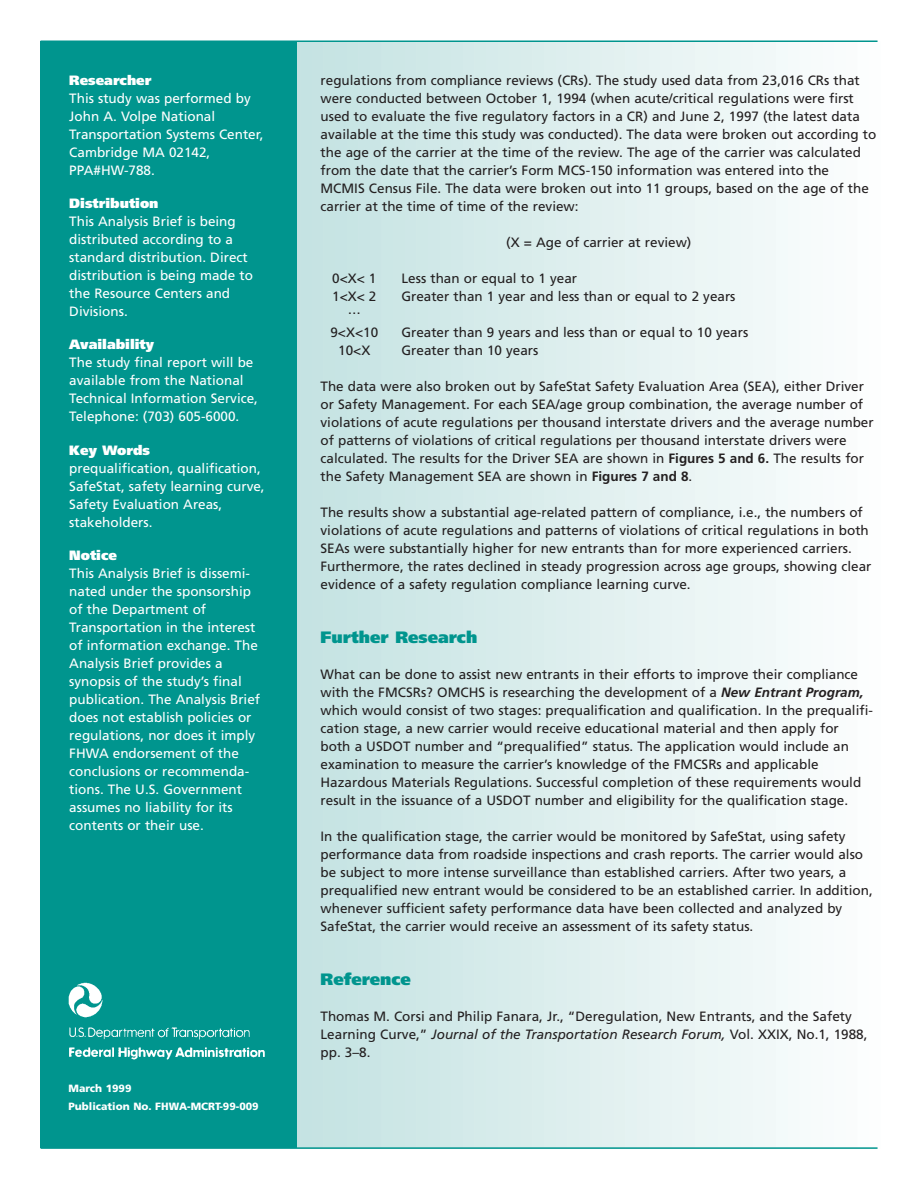
<style>
.page{position:relative;width:918px;height:1188px;background:#fff}
.page>*{position:absolute;margin:0;border:0;box-sizing:border-box;transform-origin:0 0}
.t1{font:900 16.5px "Frutiger";color:#00958e}
.t2{font:13.5px/18px "Frutiger";color:#231f20}
.t3{font:13.5px/18px "Frutiger";color:#fff}
.t4{font:900 13.5px "Frutiger";color:#fff}
.t5{font:900 10.5px/18px "Frutiger";color:#fff}
.s1{font-weight:700}
.s2{font-weight:700;font-style:italic}
.s3{font-style:italic}
</style>
<div class="page">
<div style="left:290px;top:41px;width:13px;height:1107px;background:#c4e2e1"></div>
<div style="left:298px;top:41px;width:16px;height:1107px;background:#c5e3e3"></div>
<div style="left:310px;top:41px;width:16px;height:1107px;background:#c6e3e3"></div>
<div style="left:321px;top:41px;width:17px;height:1107px;background:#c7e4e3"></div>
<div style="left:333px;top:41px;width:16px;height:1107px;background:#c7e4e4"></div>
<div style="left:344px;top:41px;width:17px;height:1107px;background:#c8e5e4"></div>
<div style="left:356px;top:41px;width:16px;height:1107px;background:#c9e5e5"></div>
<div style="left:368px;top:41px;width:16px;height:1107px;background:#cae5e5"></div>
<div style="left:379px;top:41px;width:17px;height:1107px;background:#cce7e6"></div>
<div style="left:391px;top:41px;width:16px;height:1107px;background:#cde7e6"></div>
<div style="left:402px;top:41px;width:17px;height:1107px;background:#cee7e7"></div>
<div style="left:414px;top:41px;width:17px;height:1107px;background:#cfe8e7"></div>
<div style="left:426px;top:41px;width:16px;height:1107px;background:#d0e8e8"></div>
<div style="left:437px;top:41px;width:17px;height:1107px;background:#d1e9e8"></div>
<div style="left:449px;top:41px;width:16px;height:1107px;background:#d2e9e9"></div>
<div style="left:460px;top:41px;width:17px;height:1107px;background:#d4eaea"></div>
<div style="left:472px;top:41px;width:17px;height:1107px;background:#d5ebea"></div>
<div style="left:484px;top:41px;width:16px;height:1107px;background:#d6ebeb"></div>
<div style="left:495px;top:41px;width:17px;height:1107px;background:#d7eceb"></div>
<div style="left:507px;top:41px;width:16px;height:1107px;background:#d8eceb"></div>
<div style="left:519px;top:41px;width:16px;height:1107px;background:#d9eceb"></div>
<div style="left:530px;top:41px;width:17px;height:1107px;background:#daedec"></div>
<div style="left:542px;top:41px;width:16px;height:1107px;background:#dceeed"></div>
<div style="left:553px;top:41px;width:17px;height:1107px;background:#dee"></div>
<div style="left:565px;top:41px;width:16px;height:1107px;background:#deefee"></div>
<div style="left:577px;top:41px;width:16px;height:1107px;background:#dfefef"></div>
<div style="left:588px;top:41px;width:17px;height:1107px;background:#e1f0ef"></div>
<div style="left:600px;top:41px;width:16px;height:1107px;background:#e2f0f0"></div>
<div style="left:611px;top:41px;width:17px;height:1107px;background:#e3f1f0"></div>
<div style="left:623px;top:41px;width:17px;height:1107px;background:#e4f2f2"></div>
<div style="left:635px;top:41px;width:16px;height:1107px;background:#e6f2f2"></div>
<div style="left:646px;top:41px;width:17px;height:1107px;background:#e7f3f3"></div>
<div style="left:658px;top:41px;width:16px;height:1107px;background:#e8f3f3"></div>
<div style="left:669px;top:41px;width:17px;height:1107px;background:#e9f4f4"></div>
<div style="left:681px;top:41px;width:17px;height:1107px;background:#eaf4f4"></div>
<div style="left:693px;top:41px;width:16px;height:1107px;background:#ecf6f5"></div>
<div style="left:704px;top:41px;width:17px;height:1107px;background:#ecf6f6"></div>
<div style="left:716px;top:41px;width:16px;height:1107px;background:#edf7f6"></div>
<div style="left:728px;top:41px;width:16px;height:1107px;background:#eef7f7"></div>
<div style="left:739px;top:41px;width:17px;height:1107px;background:#eff7f7"></div>
<div style="left:751px;top:41px;width:16px;height:1107px;background:#f0f8f8"></div>
<div style="left:762px;top:41px;width:17px;height:1107px;background:#f1f8f8"></div>
<div style="left:774px;top:41px;width:16px;height:1107px;background:#f3fafa"></div>
<div style="left:786px;top:41px;width:16px;height:1107px;background:#f5fafa"></div>
<div style="left:797px;top:41px;width:17px;height:1107px;background:#f6fbfb"></div>
<div style="left:809px;top:41px;width:16px;height:1107px;background:#f7fbfb"></div>
<div style="left:820px;top:41px;width:17px;height:1107px;background:#f8fbfc"></div>
<div style="left:832px;top:41px;width:17px;height:1107px;background:#f9fcfc"></div>
<div style="left:844px;top:41px;width:16px;height:1107px;background:#fafcfc"></div>
<div style="left:40px;top:41px;width:257px;height:1107px;background:#00958e"></div>
<img style="left:68px;top:982px;width:197px;height:78px">
<hr style="left:41px;top:40px;width:837px;height:2px;background:#00958e">
<hr style="left:41px;top:1147px;width:837px;height:2px;background:#00958e">
<p class="t4" style="left:69px;top:75px;width:84px">Researcher</p>
<p class="t3" style="left:69px;top:90px;width:196px">This study was performed by<br>John A. Volpe National<br>Transportation Systems Center,<br>Cambridge MA 02142,<br>PPA#HW-788.</p>
<p class="t4" style="left:69px;top:198px;width:91px">Distribution</p>
<p class="t3" style="left:69px;top:214px;width:185px">This Analysis Brief is being distributed according to a standard distribution. Direct distribution is being made to the Resource Centers and<br>Divisions.</p>
<p class="t4" style="left:69px;top:339px;width:86px">Availability</p>
<p class="t3" style="left:69px;top:355px;width:190px">The study final report will be available from the National<br>Technical Information Service,<br>Telephone: (703) 605-6000.</p>
<p class="t4" style="left:69px;top:445px;width:82px">Key Words</p>
<p class="t3" style="left:69px;top:460px;width:197px">prequalification, qualification,<br>SafeStat, safety learning curve,<br>Safety Evaluation Areas, stakeholders.</p>
<p class="t4" style="left:69px;top:550px;width:49px">Notice</p>
<p class="t3" style="left:69px;top:565px;width:192px">This Analysis Brief is dissemi&shy;nated under the sponsorship of the Department of<br>Transportation in the interest of information exchange. The<br>Analysis Brief provides a synopsis of the study’s final publication. The Analysis Brief does not establish policies or regulations, nor does it imply<br>FHWA endorsement of the conclusions or recommenda&shy;tions. The U.S. Government assumes no liability for its contents or their use.</p>
<p class="t5" style="left:69px;top:1080px;width:192px">March 1999<br>Publication No. FHWA-MCRT-99-009</p>
<p class="t2" style="left:321px;top:72px;width:557px">regulations from compliance reviews (CRs). The study used data from 23,016 CRs that were conducted between October 1, 1994 (when acute/critical regulations were first used to evaluate the five regulatory factors in a CR) and June 2, 1997 (the latest data available at the time this study was conducted). The data were broken out according to the age of the carrier at the time of the review. The age of the carrier was calculated from the date that the carrier’s Form MCS-150 information was entered into the MCMIS Census File. The data were broken out into 11 groups, based on the age of the carrier at the time of time of the review:</p>
<p class="t2" style="left:506px;top:234px;width:187px">(X = Age of carrier at review)</p>
<p class="t2" style="left:332px;top:270px;width:46px">0&lt;X&lt; 1</p>
<p class="t2" style="left:402px;top:270px;width:177px">Less than or equal to 1 year</p>
<p class="t2" style="left:332px;top:288px;width:46px">1&lt;X&lt; 2</p>
<p class="t2" style="left:401px;top:288px;width:336px">Greater than 1 year and less than or equal to 2 years</p>
<p class="t2" style="left:330px;top:299px;width:49px;line-height:22.5px;text-align:center">...<br>9&lt;X&lt;10</p>
<p class="t2" style="left:401px;top:324px;width:348px">Greater than 9 years and less than or equal to 10 years</p>
<p class="t2" style="left:338px;top:342px;width:34px">10&lt;X</p>
<p class="t2" style="left:402px;top:342px;width:138px">Greater than 10 years</p>
<p class="t2" style="left:321px;top:378px;width:555px">The data were also broken out by SafeStat Safety Evaluation Area (SEA), either Driver or Safety Management. For each SEA/age group combination, the average number of violations of acute regulations per thousand interstate drivers and the average number of patterns of violations of critical regulations per thousand interstate drivers were calculated. The results for the Driver SEA are shown in <span class="s1">Figures 5 and 6.</span> The results for the Safety Management SEA are shown in <span class="s1">Figures 7 and 8</span>.</p>
<p class="t2" style="left:321px;top:504px;width:552px">The results show a substantial age-related pattern of compliance, i.e., the numbers of violations of acute regulations and patterns of violations of critical regulations in both SEAs were substantially higher for new entrants than for more experienced carriers.<br>Furthermore, the rates declined in steady progression across age groups, showing clear evidence of a safety regulation compliance learning curve.</p>
<p class="t1" style="left:321px;top:630px;width:158px">Further Research</p>
<p class="t2" style="left:321px;top:666px;width:554px">What can be done to assist new entrants in their efforts to improve their compliance with the FMCSRs? OMCHS is researching the development of a <span class="s2">New Entrant Program, </span>which would consist of two stages: prequalification and qualification. In the prequalifi&shy;cation stage, a new carrier would receive educational material and then apply for<br>both a USDOT number and “prequalified” status. The application would include an examination to measure the carrier’s knowledge of the FMCSRs and applicable Hazardous Materials Regulations. Successful completion of these requirements would result in the issuance of a USDOT number and eligibility for the qualification stage.</p>
<p class="t2" style="left:321px;top:828px;width:554px">In the qualification stage, the carrier would be monitored by SafeStat, using safety performance data from roadside inspections and crash reports. The carrier would also be subject to more intense surveillance than established carriers. After two years, a prequalified new entrant would be considered to be an established carrier. In addition, whenever sufficient safety performance data have been collected and analyzed by SafeStat, the carrier would receive an assessment of its safety status.</p>
<p class="t1" style="left:321px;top:972px;width:92px">Reference</p>
<p class="t2" style="left:321px;top:1008px;width:549px">Thomas M. Corsi and Philip Fanara, Jr., “Deregulation, New Entrants, and the Safety<br>Learning Curve,” <span class="s3">Journal of the Transportation Research Forum,</span> Vol. XXIX, No.1, 1988, pp. 3–8.</p>
</div>
